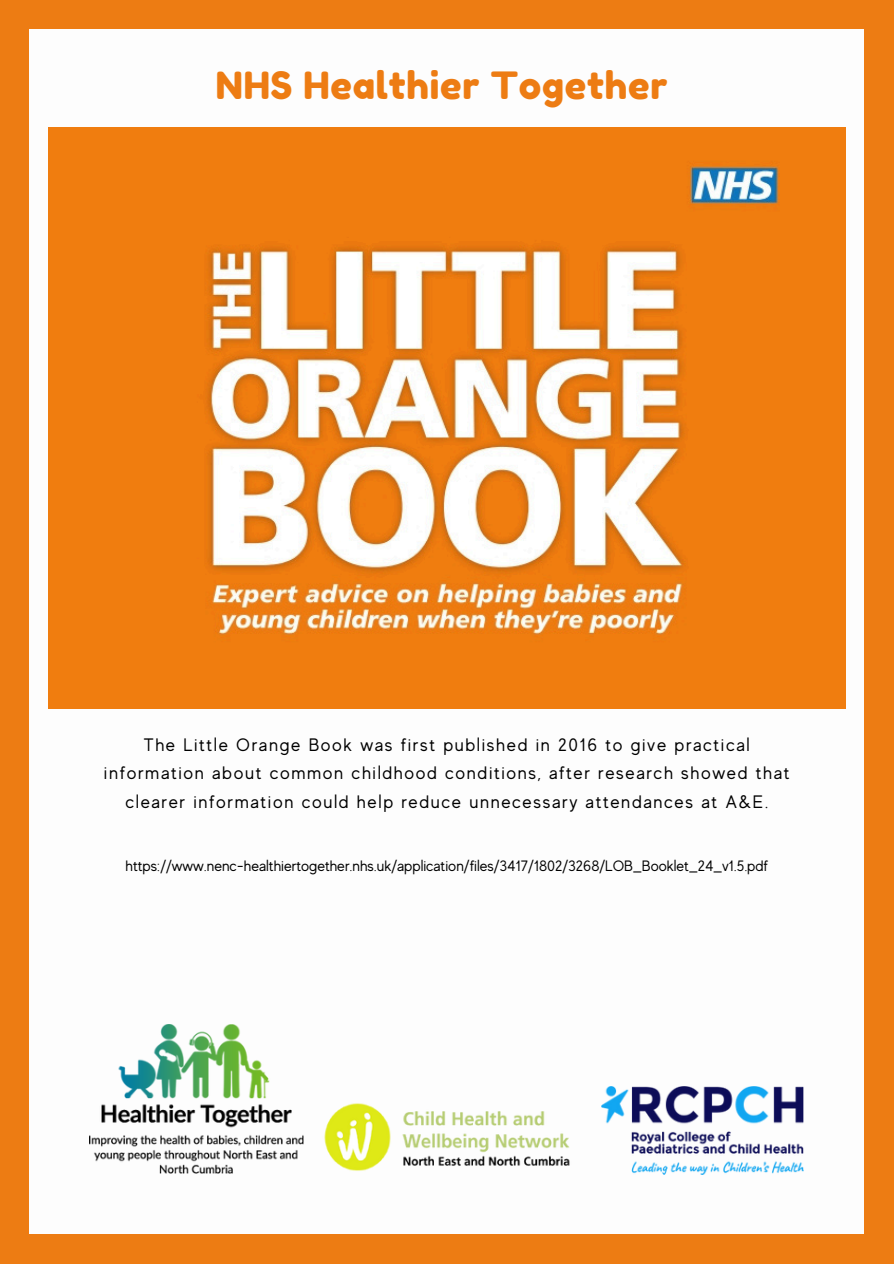
<style>
.page{position:relative;width:894px;height:1264px;background:#fff}
.page>*{position:absolute;margin:0;border:0;box-sizing:border-box;transform-origin:0 0}
.t1{font:37.5px "Fredoka One";letter-spacing:.02em;color:#ed7c13}
.t2{font:18px/28.2px "MADE Evolve Sans";letter-spacing:.09em;color:#000;text-align:center}
.t3{font:15px "MADE Evolve Sans";color:#000}
</style>
<div class="page">
<div style="left:0;top:0;width:893px;height:1263px;background:#ed7c13"></div>
<div style="left:30px;top:30px;width:833px;height:1203px;background:#fdfdfd"></div>
<img style="left:89px;top:1024px;width:214px;height:149px">
<img style="left:324px;top:1103px;width:246px;height:68px">
<img style="left:601px;top:1086px;width:202px;height:88px">
<img style="left:48px;top:128px;width:797px;height:580px">
<p class="t1" style="left:216px;top:63px;width:453px">NHS Healthier Together</p>
<p class="t2" style="left:104px;top:731px;width:687px">The Little Orange Book was first published in 2016 to give practical information about common childhood conditions, after research showed that clearer information could help reduce unnecessary attendances at A&amp;E.</p>
<p class="t3" style="left:125px;top:857px;width:644px">https://www.nenc-healthiertogether.nhs.uk/application/files/3417/1802/3268/LOB_Booklet_24_v1.5.pdf</p>
</div>
